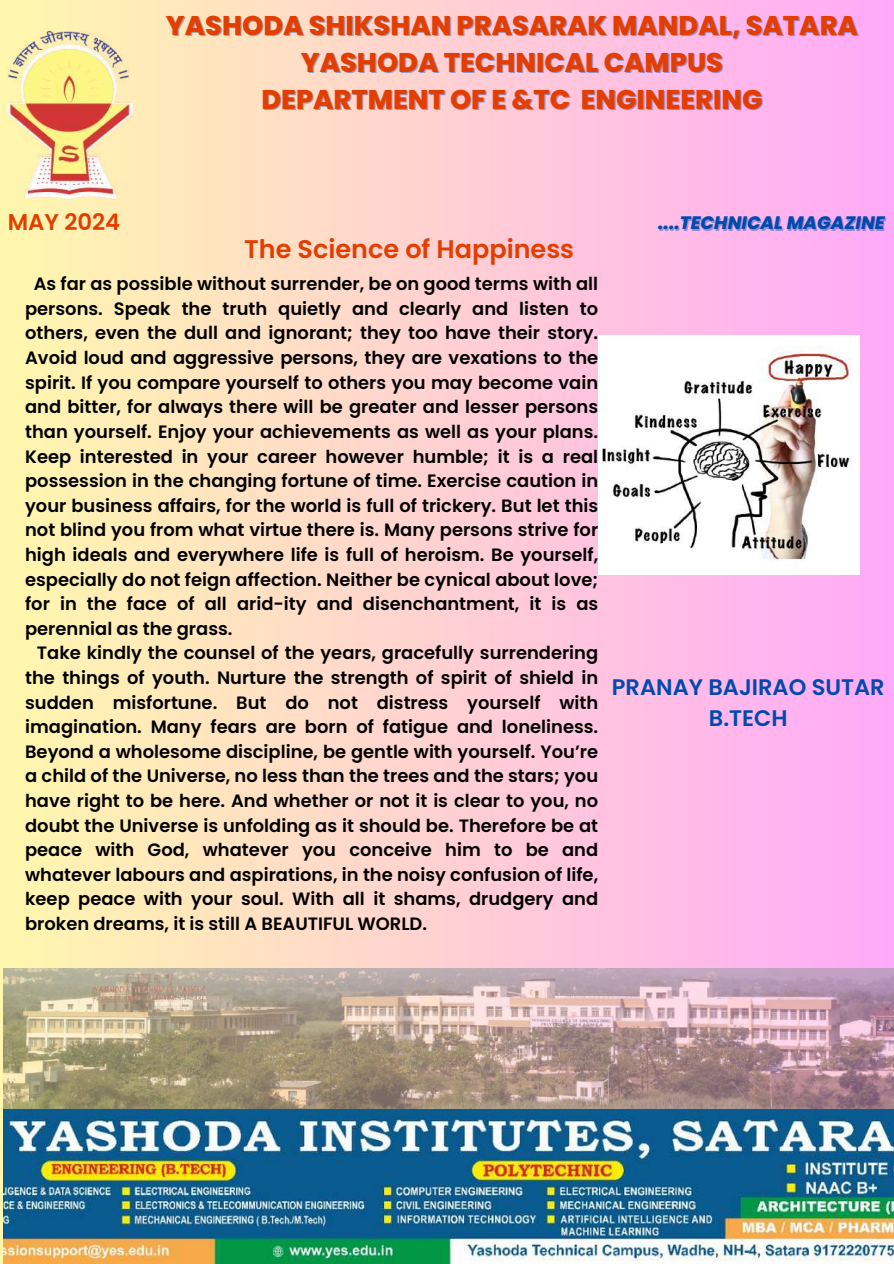
<style>
.page{position:relative;width:894px;height:1264px;background:#fff}
.page>*{position:absolute;margin:0;border:0;box-sizing:border-box;transform-origin:0 0}
.t1{font:800 27px/37.2px "Poppins";color:#e43d00;text-align:center}
.t2{font:600 25.5px "Poppins";color:#e43d00}
.t3{font:600 22.8px "Poppins";color:#e43d00}
.t4{font:600 22.5px/30.3px "Poppins";color:#004aad;text-align:center}
.t5{font:italic 800 18px "Poppins";color:#004aad}
.t6{font:600 17.85px/24.6px "Poppins";color:#000;text-align:justify}
.s1{color:rgb(0 74 173/.4)}
</style>
<div class="page">
<div style="left:0;top:0;width:893px;height:1263px;background:linear-gradient(to right,#fff7ad,#ffaaf8)"></div>
<img style="left:8px;top:32px;width:125px;height:167px">
<img style="left:3px;top:968px;width:890px;height:295px">
<img style="left:598px;top:335px;width:261px;height:239px">
<h1 class="t1" style="left:166px;top:7px;width:693px">YASHODA SHIKSHAN PRASARAK MANDAL, SATARA<br>YASHODA TECHNICAL CAMPUS<br>DEPARTMENT OF E &amp;TC ENGINEERING</h1>
<p class="t3" style="left:8px;top:206px;width:114px">MAY 2024</p>
<p class="t5" style="left:659px;top:210px;width:227px"><span class="s1">....</span>TECHNICAL MAGAZINE</p>
<h2 class="t2" style="left:244px;top:231px;width:331px">The Science of Happiness</h2>
<p class="t6" style="left:25px;top:272px;width:574px;text-indent:9px">As far as possible without surrender, be on good terms with all persons. Speak the truth quietly and clearly and listen to others, even the dull and ignorant; they too have their story.<br>Avoid loud and aggressive persons, they are vexations to the spirit. If you compare yourself to others you may become vain and bitter, for always there will be greater and lesser persons than yourself. Enjoy your achievements as well as your plans.<br>Keep interested in your career however humble; it is a real possession in the changing fortune of time. Exercise caution in your business affairs, for the world is full of trickery. But let this not blind you from what virtue there is. Many persons strive for high ideals and everywhere life is full of heroism. Be yourself, especially do not feign affection. Neither be cynical about love; for in the face of all arid-ity and disenchantment, it is as perennial as the grass.</p>
<p class="t6" style="left:25px;top:640px;width:574px;text-indent:12px">Take kindly the counsel of the years, gracefully surrendering the things of youth. Nurture the strength of spirit of shield in sudden misfortune. But do not distress yourself with imagination. Many fears are born of fatigue and loneliness.<br>Beyond a wholesome discipline, be gentle with yourself. You’re a child of the Universe, no less than the trees and the stars; you have right to be here. And whether or not it is clear to you, no doubt the Universe is unfolding as it should be. Therefore be at peace with God, whatever you conceive him to be and whatever labours and aspirations, in the noisy confusion of life, keep peace with your soul. With all it shams, drudgery and broken dreams, it is still A BEAUTIFUL WORLD.</p>
<p class="t4" style="left:611px;top:672px;width:274px">PRANAY BAJIRAO SUTAR<br>B.TECH</p>
</div>
